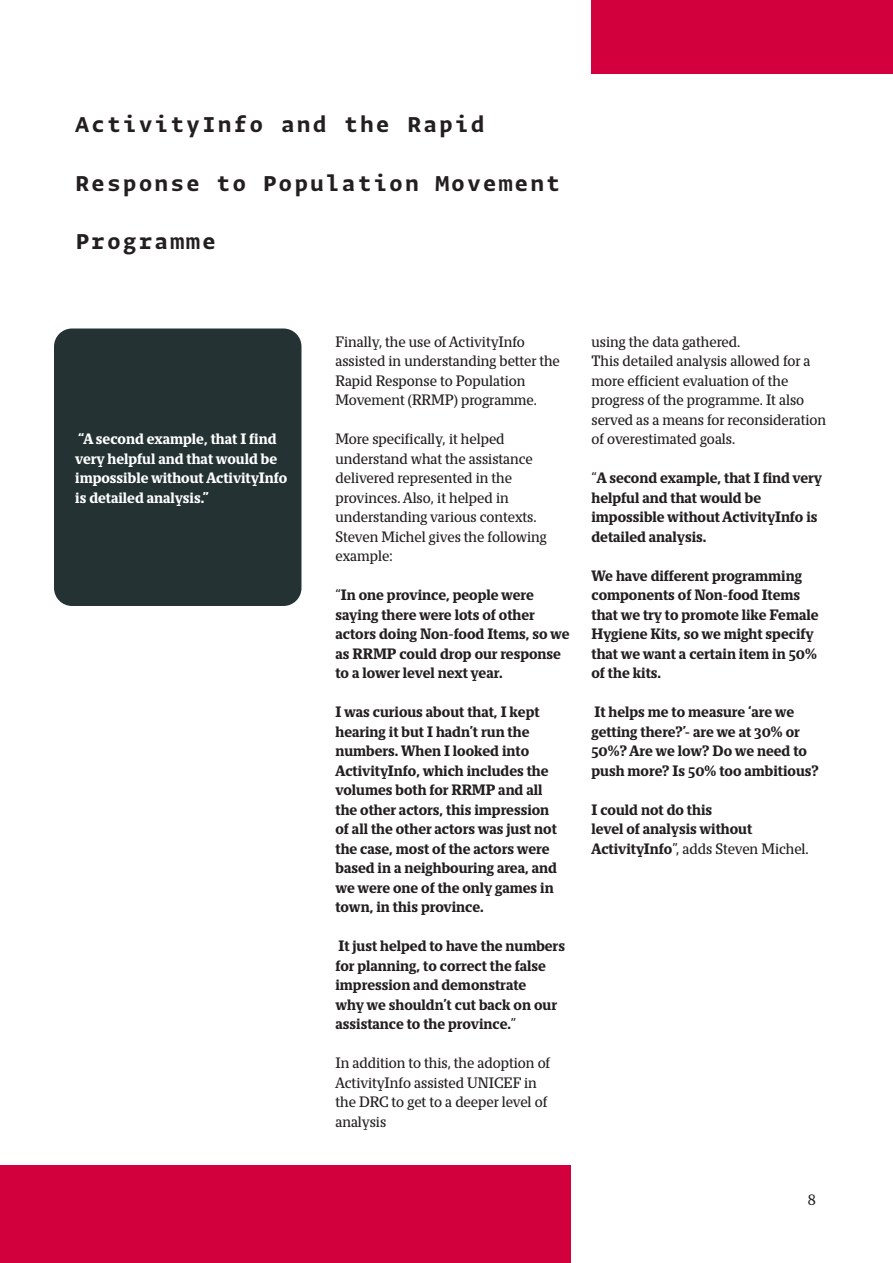
<style>
.page{position:relative;width:893px;height:1263px;background:#fff}
.page>*{position:absolute;margin:0;border:0;box-sizing:border-box;transform-origin:0 0}
.Long_title{font:25.5px "Greta Mono Std Bld";color:#231f20}
.Text_with_2_columns{font:700 13.5px/19.5px "Tribunal Std";color:#231f20}
.Text_with_2_columns-2{font:13.5px/19.5px "Tribunal Std";color:#231f20}
.Quote_or_important_f{font:700 13.5px/19.5px "Tribunal Std";color:#fff}
.s1{font-weight:400}
</style>
<div class="page">
<div style="left:54px;top:328px;width:247px;height:278px;background:#243233;border-radius:18px"></div>
<div style="left:591px;top:0;width:302px;height:74px;background:#d2003d"></div>
<div style="left:0;top:1166px;width:570px;height:97px;background:#d2003d"></div>
<p class="Long_title" style="left:75px;top:110px;width:413px">ActivityInfo and the Rapid</p>
<p class="Long_title" style="left:75px;top:169px;width:488px">Response to Population Movement</p>
<p class="Long_title" style="left:75px;top:227px;width:144px">Programme</p>
<p class="Quote_or_important_f" style="left:75px;top:429px;width:213px">“A second example, that I find very helpful and that would be impossible without ActivityInfo is detailed analysis.”</p>
<p class="Text_with_2_columns-2" style="left:335px;top:332px;width:191px">Finally, the use of ActivityInfo</p>
<p class="Text_with_2_columns-2" style="left:335px;top:351px;width:226px">assisted in understanding better the</p>
<p class="Text_with_2_columns-2" style="left:335px;top:371px;width:191px">Rapid Response to Population</p>
<p class="Text_with_2_columns-2" style="left:335px;top:390px;width:203px">Movement (RRMP) programme.</p>
<p class="Text_with_2_columns-2" style="left:335px;top:429px;width:171px">More specifically, it helped</p>
<p class="Text_with_2_columns-2" style="left:335px;top:449px;width:199px">understand what the assistance</p>
<p class="Text_with_2_columns-2" style="left:335px;top:468px;width:178px">delivered represented in the</p>
<p class="Text_with_2_columns-2" style="left:335px;top:488px;width:175px">provinces. Also, it helped in</p>
<p class="Text_with_2_columns-2" style="left:335px;top:507px;width:203px">understanding various contexts.</p>
<p class="Text_with_2_columns-2" style="left:335px;top:527px;width:213px">Steven Michel gives the following</p>
<p class="Text_with_2_columns-2" style="left:335px;top:546px;width:58px">example:</p>
<p class="Text_with_2_columns" style="left:335px;top:585px;width:236px"><span class="s1">“</span>In one province, people were saying there were lots of other actors doing Non-food Items, so we as RRMP could drop our response to a lower level next year.</p>
<p class="Text_with_2_columns" style="left:335px;top:702px;width:206px">I was curious about that, I kept hearing it but I hadn’t run the</p>
<p class="Text_with_2_columns" style="left:335px;top:741px;width:223px">numbers. When I looked into<br>ActivityInfo, which includes the volumes both for RRMP and all the other actors, this impression of all the other actors was just not the case, most of the actors were based in a neighbouring area, and we were one of the only games in town, in this province.</p>
<p class="Text_with_2_columns" style="left:335px;top:936px;width:231px">It just helped to have the numbers for planning, to correct the false impression and demonstrate<br>why we shouldn’t cut back on our assistance to the province.<span class="s1">”</span></p>
<p class="Text_with_2_columns-2" style="left:335px;top:1053px;width:216px">In addition to this, the adoption of</p>
<p class="Text_with_2_columns-2" style="left:335px;top:1073px;width:213px">ActivityInfo assisted UNICEF in the DRC to get to a deeper level of analysis</p>
<p class="Text_with_2_columns-2" style="left:591px;top:332px;width:150px">using the data gathered.</p>
<p class="Text_with_2_columns-2" style="left:591px;top:351px;width:221px">This detailed analysis allowed for a</p>
<p class="Text_with_2_columns-2" style="left:591px;top:371px;width:198px">more efficient evaluation of the</p>
<p class="Text_with_2_columns-2" style="left:591px;top:390px;width:214px">progress of the programme. It also</p>
<p class="Text_with_2_columns-2" style="left:591px;top:410px;width:236px">served as a means for reconsideration of overestimated goals.</p>
<p class="Text_with_2_columns" style="left:591px;top:468px;width:232px"><span class="s1">“</span>A second example, that I find very</p>
<p class="Text_with_2_columns" style="left:591px;top:488px;width:228px">helpful and that would be impossible without ActivityInfo is detailed analysis.</p>
<p class="Text_with_2_columns" style="left:591px;top:566px;width:228px">We have different programming components of Non-food Items that we try to promote like Female<br>Hygiene Kits, so we might specify that we want a certain item in 50% of the kits.</p>
<p class="Text_with_2_columns" style="left:591px;top:702px;width:229px">It helps me to measure ‘are we getting there?’- are we at 30% or<br>50%? Are we low? Do we need to push more? Is 50% too ambitious?</p>
<p class="Text_with_2_columns" style="left:591px;top:800px;width:122px">I could not do this</p>
<p class="Text_with_2_columns" style="left:591px;top:819px;width:219px">level of analysis without<br>ActivityInfo<span class="s1">”, adds Steven Michel.</span></p>
<p class="Text_with_2_columns-2" style="left:808px;top:1190px;width:10px">8</p>
</div>
